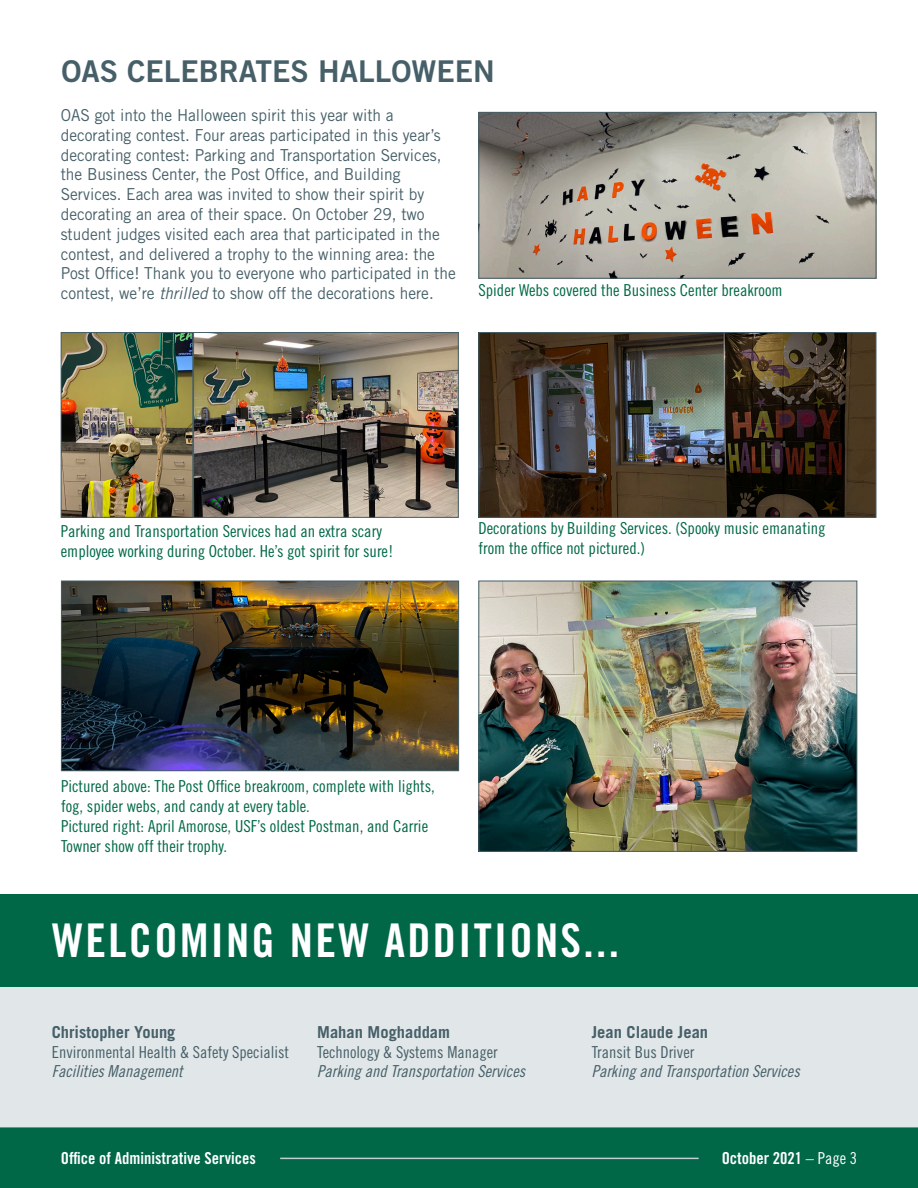
<style>
.page{position:relative;width:918px;height:1188px;background:#fff}
.page>*{position:absolute;margin:0;border:0;box-sizing:border-box;transform-origin:0 0}
.t1{font:46.5px "Trade Gothic LT Std Bd Cn 20";letter-spacing:.05em;color:#fff}
.t2{font:30px "Trade Gothic LT Std Bd 2";color:#465f68}
.t3{font:16.5px/19.8px "Trade Gothic LT Std";color:#465f68;scale:.94 1}
.t4{font:16.5px/19.8px "Trade Gothic LT Std Cn 18";color:#006847}
.t5{font:16.5px/19.5px "Trade Gothic LT Std Cn 18";color:#465f68}
.t6{font:16.5px "Trade Gothic LT Std Cn 18 Obl";color:#465f68}
.t7{font:16.5px "Trade Gothic LT Std Bd Cn 20";color:#fff}
.t8{font:700 16.5px "Trade Gothic LT Std";color:#465f68}
.s1{font-style:italic}
.s2{font-family:"Trade Gothic LT Std Cn 18 Obl"}
.s3{font-family:"Trade Gothic LT Std Cn 18"}
</style>
<div class="page">
<div style="left:0;top:1127px;width:918px;height:61px;background:#006847"></div>
<hr style="left:280px;top:1158px;width:419px;height:1px;background:#c4cfd4">
<div style="left:0;top:943px;width:918px;height:184px;background:#e1e7e9"></div>
<div style="left:0;top:894px;width:918px;height:93px;background:#006847"></div>
<img style="left:480px;top:583px;width:375px;height:267px">
<div style="left:478px;top:581px;width:379px;height:271px;border:1px solid #465f68"></div>
<img style="left:63px;top:583px;width:394px;height:186px">
<div style="left:61px;top:581px;width:398px;height:190px;border:1px solid #465f68"></div>
<img style="left:63px;top:334px;width:394px;height:182px">
<div style="left:193px;top:332px;width:266px;height:186px;border:1px solid #465f68"></div>
<div style="left:61px;top:332px;width:132px;height:186px;border:1px solid #465f68"></div>
<img style="left:480px;top:334px;width:394px;height:182px">
<div style="left:478px;top:332px;width:398px;height:186px;border:1px solid #465f68"></div>
<img style="left:480px;top:114px;width:394px;height:163px">
<div style="left:478px;top:112px;width:398px;height:167px;border:1px solid #465f68"></div>
<p class="t2" style="left:61px;top:53px;width:435px">OAS CELEBRATES HALLOWEEN</p>
<p class="t3" style="left:61px;top:105px;width:422px">OAS got into the Halloween spirit this year with a decorating contest. Four areas participated in this year’s decorating contest: Parking and Transportation Services, the Business Center, the Post Office, and Building Services. Each area was invited to show their spirit by decorating an area of their space. On October 29, two student judges visited each area that participated in the contest, and delivered a trophy to the winning area: the Post Office! Thank you to everyone who participated in the contest, we’re <span class="s1">thrilled</span> to show off the decorations here.</p>
<p class="t4" style="left:478px;top:280px;width:306px">Spider Webs covered the Business Center breakroom</p>
<p class="t4" style="left:61px;top:522px;width:334px">Parking and Transportation Services had an extra scary employee working during October. He’s got spirit for sure!</p>
<p class="t4" style="left:478px;top:519px;width:349px">Decorations by Building Services. (Spooky music emanating from the office not pictured.)</p>
<p class="t4" style="left:61px;top:776px;width:375px">Pictured above: The Post Office breakroom, complete with lights, fog, spider webs, and candy at every table.</p>
<p class="t4" style="left:61px;top:816px;width:369px">Pictured right: April Amorose, USF’s oldest Postman, and Carrie<br>Towner show off their trophy.</p>
<p class="t1" style="left:52px;top:913px;width:568px">WELCOMING NEW ADDITIONS...</p>
<p class="t8" style="left:52px;top:1022px;width:125px">Christopher Young</p>
<p class="t5" style="left:52px;top:1042px;width:239px">Environmental Health &amp; Safety Specialist<br><span class="s2">Facilities Management</span></p>
<p class="t8" style="left:317px;top:1022px;width:134px">Mahan Moghaddam</p>
<p class="t5" style="left:317px;top:1042px;width:182px">Technology &amp; Systems Manager</p>
<p class="t6" style="left:317px;top:1062px;width:210px">Parking and Transportation Services</p>
<p class="t8" style="left:592px;top:1022px;width:118px">Jean Claude Jean</p>
<p class="t5" style="left:592px;top:1042px;width:104px">Transit Bus Driver</p>
<p class="t6" style="left:592px;top:1062px;width:210px">Parking and Transportation Services</p>
<p class="t7" style="left:61px;top:1148px;width:197px">Office of Administrative Services</p>
<p class="t7" style="left:722px;top:1148px;width:137px">October 2021 <span class="s3">– Page 3</span></p>
</div>
